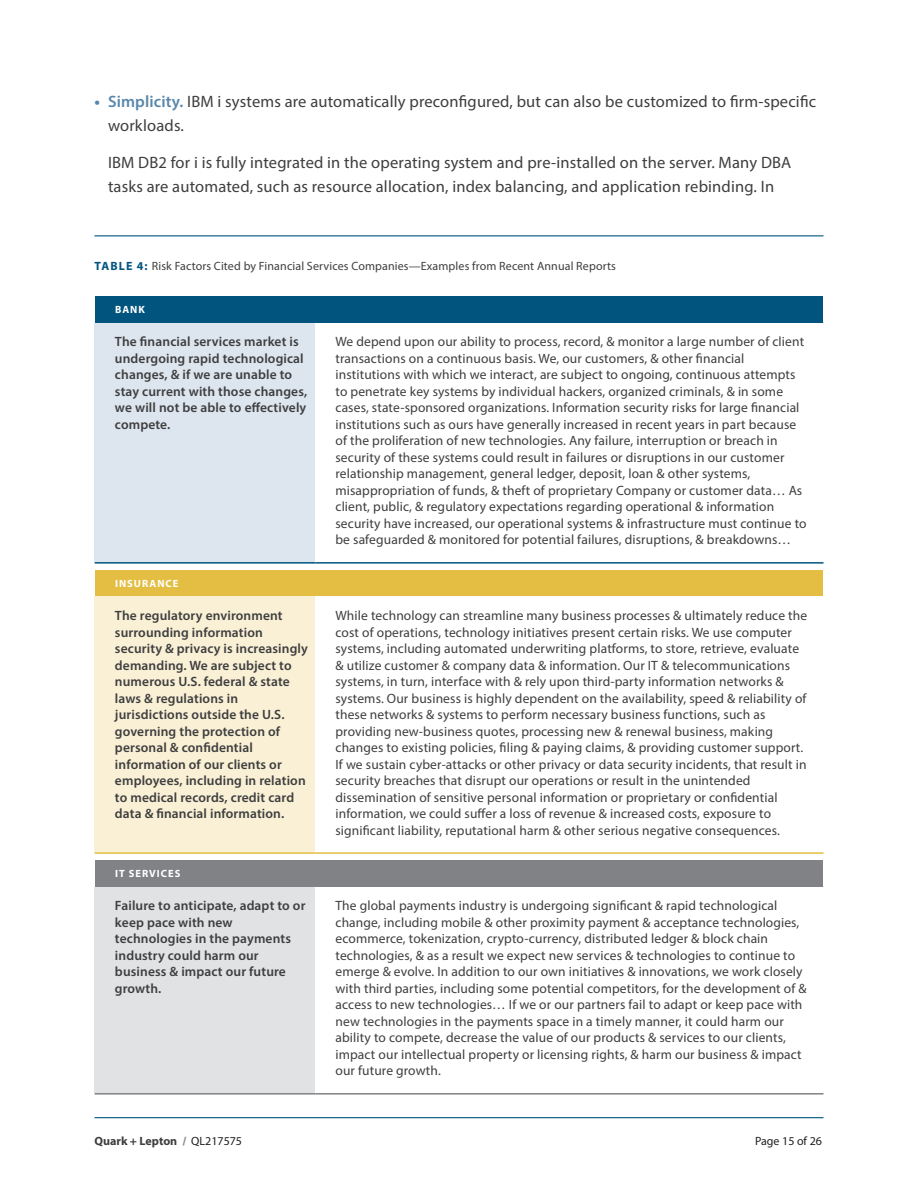
<style>
.page{position:relative;width:918px;height:1188px;background:#fff}
.page>*{position:absolute;margin:0;border:0;box-sizing:border-box;transform-origin:0 0}
.t1{font:16.5px/24px "Myriad Pro";letter-spacing:.01em;color:#3e3e3f}
.t2{font:13.5px/16.5px "Myriad Pro";letter-spacing:.01em;color:#3e3e3f}
.t3{font:600 13.5px/16.5px "Myriad Pro";letter-spacing:.01em;color:#3e3e3f}
.t4{font:12px "Myriad Pro";letter-spacing:.01em;color:#3e3e3f}
.t5{font:700 12px "Myriad Pro";color:#3e3e3f}
.t6{font:12px "Myriad Pro";color:#231f20}
.t7{font:700 10.5px "Myriad Pro";letter-spacing:.095em;color:#fff}
.s1{font-weight:700;color:#5987aa}
.s2{font-weight:600;color:#5987aa}
.s3{font-weight:700;color:#00547e}
.s4{font-weight:900;color:#8b8d90}
.s5{font-weight:400;color:#231f20}
</style>
<div class="page">
<hr style="left:94px;top:1117px;width:730px;height:1px;background:#00547e">
<hr style="left:94px;top:235px;width:730px;height:1px;background:#00547e">
<div style="left:95px;top:296px;width:729px;height:27px;background:#00547e"></div>
<div style="left:95px;top:323px;width:220px;height:240px;background:#dde5ee"></div>
<svg style="left:823px;top:296px;width:1px;height:27px"></svg>
<hr style="left:95px;top:562px;width:220px;height:2px;background:#00547e">
<hr style="left:315px;top:562px;width:509px;height:2px;background:#00547e">
<div style="left:95px;top:570px;width:729px;height:27px;background:#e4be43"></div>
<div style="left:95px;top:597px;width:220px;height:256px;background:#f9f0d5"></div>
<svg style="left:823px;top:570px;width:1px;height:27px"></svg>
<hr style="left:95px;top:852px;width:220px;height:2px;background:#e4be43">
<hr style="left:315px;top:852px;width:509px;height:2px;background:#e4be43">
<div style="left:95px;top:860px;width:729px;height:27px;background:#808285"></div>
<div style="left:95px;top:887px;width:220px;height:207px;background:#e1e2e4"></div>
<svg style="left:823px;top:860px;width:1px;height:27px"></svg>
<hr style="left:95px;top:1093px;width:220px;height:2px;background:#808285">
<hr style="left:315px;top:1093px;width:509px;height:2px;background:#808285">
<p class="t1" style="left:108px;top:89px;width:710px;text-indent:-14px"><span class="s1">•</span> <span class="s2">Simplicity.</span> IBM i systems are automatically preconfigured, but can also be customized to firm-specific workloads.</p>
<p class="t1" style="left:108px;top:151px;width:685px">IBM DB2 for i is fully integrated in the operating system and pre-installed on the server. Many DBA tasks are automated, such as resource allocation, index balancing, and application rebinding. In</p>
<p class="t4" style="left:95px;top:259px;width:523px"><span class="s3">TABLE 4:</span> Risk Factors Cited by Financial Services Companies—Examples from Recent Annual Reports</p>
<p class="t7" style="left:115px;top:303px;width:31px">BANK</p>
<p class="t3" style="left:115px;top:333px;width:194px">The financial services market is undergoing rapid technological changes, &amp; if we are unable to stay current with those changes, we will not be able to effectively compete.</p>
<p class="t2" style="left:335px;top:333px;width:473px">We depend upon our ability to process, record, &amp; monitor a large number of client transactions on a continuous basis. We, our customers, &amp; other financial institutions with which we interact, are subject to ongoing, continuous attempts to penetrate key systems by individual hackers, organized criminals, &amp; in some cases, state-sponsored organizations. Information security risks for large financial institutions such as ours have generally increased in recent years in part because of the proliferation of new technologies. Any failure, interruption or breach in security of these systems could result in failures or disruptions in our customer relationship management, general ledger, deposit, loan &amp; other systems, misappropriation of funds, &amp; theft of proprietary Company or customer data… As client, public, &amp; regulatory expectations regarding operational &amp; information security have increased, our operational systems &amp; infrastructure must continue to be safeguarded &amp; monitored for potential failures, disruptions, &amp; breakdowns…</p>
<p class="t7" style="left:115px;top:577px;width:65px">INSURANCE</p>
<p class="t3" style="left:115px;top:607px;width:194px">The regulatory environment surrounding information security &amp; privacy is increasingly demanding. We are subject to numerous U.S. federal &amp; state laws &amp; regulations in jurisdictions outside the U.S. governing the protection of personal &amp; confidential information of our clients or employees, including in relation to medical records, credit card data &amp; financial information.</p>
<p class="t2" style="left:335px;top:607px;width:473px">While technology can streamline many business processes &amp; ultimately reduce the cost of operations, technology initiatives present certain risks. We use computer systems, including automated underwriting platforms, to store, retrieve, evaluate &amp; utilize customer &amp; company data &amp; information. Our IT &amp; telecommunications systems, in turn, interface with &amp; rely upon third-party information networks &amp; systems. Our business is highly dependent on the availability, speed &amp; reliability of these networks &amp; systems to perform necessary business functions, such as providing new-business quotes, processing new &amp; renewal business, making changes to existing policies, filing &amp; paying claims, &amp; providing customer support.<br>If we sustain cyber-attacks or other privacy or data security incidents, that result in security breaches that disrupt our operations or result in the unintended dissemination of sensitive personal information or proprietary or confidential information, we could suffer a loss of revenue &amp; increased costs, exposure to significant liability, reputational harm &amp; other serious negative consequences.</p>
<p class="t7" style="left:115px;top:867px;width:67px">IT SERVICES</p>
<p class="t3" style="left:115px;top:897px;width:192px">Failure to anticipate, adapt to or keep pace with new technologies in the payments industry could harm our business &amp; impact our future growth.</p>
<p class="t2" style="left:335px;top:897px;width:473px">The global payments industry is undergoing significant &amp; rapid technological change, including mobile &amp; other proximity payment &amp; acceptance technologies, ecommerce, tokenization, crypto-currency, distributed ledger &amp; block chain technologies, &amp; as a result we expect new services &amp; technologies to continue to emerge &amp; evolve. In addition to our own initiatives &amp; innovations, we work closely with third parties, including some potential competitors, for the development of &amp; access to new technologies… If we or our partners fail to adapt or keep pace with new technologies in the payments space in a timely manner, it could harm our ability to compete, decrease the value of our products &amp; services to our clients, impact our intellectual property or licensing rights, &amp; harm our business &amp; impact our future growth.</p>
<p class="t5" style="left:94px;top:1133px;width:149px">Quark + Lepton <span class="s4">/</span> <span class="s5">QL217575</span></p>
<p class="t6" style="left:755px;top:1134px;width:68px">Page 15 of 26</p>
</div>
